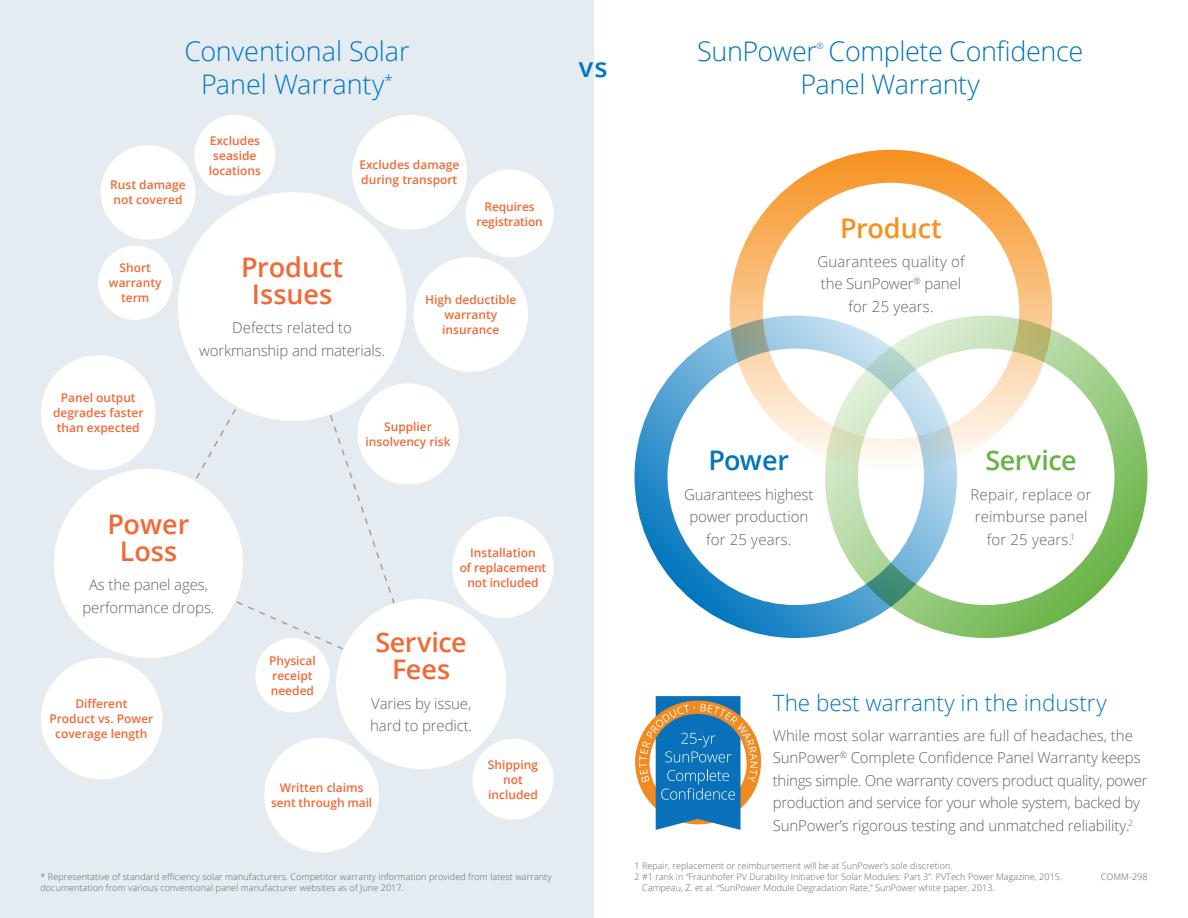
<style>
.page{position:relative;width:1188px;height:918px;background:#fff}
.page>*{position:absolute;margin:0;border:0;box-sizing:border-box;transform-origin:0 0}
.t1{font:300 27px/32.4px "Open Sans";letter-spacing:-.015em;color:#0076be;text-align:center}
.t2{font:600 27px/27px "Open Sans";color:#f26935;text-align:center}
.t3{font:600 27px/27px "Open Sans";letter-spacing:-.02em;color:#f26935;text-align:center}
.t4{font:600 27px "Open Sans";color:#0076be}
.t5{font:600 27px "Open Sans";color:#f6911e}
.t6{font:600 27px "Open Sans";letter-spacing:-.02em;color:#68b345}
.t7{font:300 22.5px "Open Sans";color:#0076be}
.t8{font:300 15px/22.5px "Open Sans";letter-spacing:-.01em;color:#5e6468;text-align:center}
.t9{font:300 15px/22.5px "Open Sans";letter-spacing:.01em;color:#5e6468;text-align:center}
.t10{font:600 12px/15px "Open Sans";color:#f26935;text-align:center}
.t11{font:300 9px/10.8px "Open Sans";letter-spacing:.005em;color:#5e6468}
.t12{font:300 8.7px "Open Sans";color:#0076be}
</style>
<div class="page">
<div style="left:0;top:0;width:594px;height:918px;background:#e4ecf1"></div>
<div style="left:825px;top:316px;width:323px;height:322px;border:33px solid #68b345;border-radius:50%"></div>
<div style="left:634px;top:316px;width:323px;height:322px;border:33px solid #0076be;border-radius:50%"></div>
<div style="left:730px;top:150px;width:322px;height:322px;border:33px solid #f6911e;border-radius:50%"></div>
<svg style="left:635px;top:696px;width:126px;height:134px"></svg>
<div style="left:194px;top:115px;width:81px;height:81px;background:#fff;border-radius:50%"></div>
<div style="left:98px;top:246px;width:74px;height:74px;background:#fff;border-radius:50%"></div>
<div style="left:357px;top:383px;width:102px;height:102px;background:#fff;border-radius:50%"></div>
<div style="left:101px;top:145px;width:94px;height:95px;background:#fff;border-radius:50%"></div>
<div style="left:473px;top:739px;width:81px;height:81px;background:#fff;border-radius:50%"></div>
<div style="left:255px;top:638px;width:75px;height:74px;background:#fff;border-radius:50%"></div>
<div style="left:452px;top:517px;width:102px;height:101px;background:#fff;border-radius:50%"></div>
<div style="left:264px;top:738px;width:115px;height:114px;background:#fff;border-radius:50%"></div>
<div style="left:41px;top:355px;width:115px;height:115px;background:#fff;border-radius:50%"></div>
<div style="left:41px;top:658px;width:121px;height:121px;background:#fff;border-radius:50%"></div>
<svg style="left:146px;top:302px;width:277px;height:383px"></svg>
<div style="left:466px;top:170px;width:88px;height:87px;background:#fff;border-radius:50%"></div>
<div style="left:336px;top:599px;width:170px;height:170px;background:#fff;border-radius:50%"></div>
<div style="left:54px;top:469px;width:189px;height:189px;background:#fff;border-radius:50%"></div>
<div style="left:178px;top:192px;width:229px;height:229px;background:#fff;border-radius:50%"></div>
<div style="left:413px;top:257px;width:115px;height:115px;background:#fff;border-radius:50%"></div>
<div style="left:352px;top:115px;width:115px;height:115px;background:#fff;border-radius:50%"></div>
<p class="t1" style="left:184px;top:34px;width:227px">Conventional Solar<br>Panel Warranty<sup>*</sup></p>
<p class="t10" style="left:110px;top:177px;width:77px;text-align:left">Rust damage not covered</p>
<p class="t10" style="left:209px;top:133px;width:54px">Excludes seaside locations</p>
<p class="t10" style="left:359px;top:157px;width:102px;text-align:left">Excludes damage during transport</p>
<p class="t10" style="left:476px;top:198px;width:68px">Requires registration</p>
<p class="t10" style="left:109px;top:260px;width:54px">Short warranty term</p>
<p class="t10" style="left:53px;top:390px;width:92px">Panel output degrades faster than expected</p>
<p class="t2" style="left:241px;top:253px;width:104px">Product<br>Issues</p>
<p class="t8" style="left:199px;top:316px;width:188px">Defects related to workmanship and materials.</p>
<p class="t10" style="left:425px;top:292px;width:92px">High deductible warranty insurance</p>
<p class="t10" style="left:366px;top:419px;width:87px">Supplier insolvency risk</p>
<p class="t2" style="left:108px;top:510px;width:83px">Power<br>Loss</p>
<p class="t8" style="left:83px;top:573px;width:133px">As the panel ages, performance drops.</p>
<p class="t10" style="left:49px;top:696px;width:106px">Different<br>Product vs. Power coverage length</p>
<p class="t10" style="left:269px;top:653px;width:48px;text-align:left">Physical receipt needed</p>
<p class="t10" style="left:460px;top:545px;width:88px">Installation<br>of replacement not included</p>
<p class="t3" style="left:376px;top:629px;width:93px">Service<br>Fees</p>
<p class="t8" style="left:370px;top:692px;width:103px;text-align:left">Varies by issue, hard to predict.</p>
<p class="t10" style="left:271px;top:780px;width:103px">Written claims sent through mail</p>
<p class="t10" style="left:488px;top:757px;width:52px">Shipping not included</p>
<p class="t4" style="left:579px;top:49px;width:30px">vs</p>
<p class="t1" style="left:697px;top:34px;width:387px">SunPower Complete Confidence</p>
<p class="t12" style="left:817px;top:40px;width:9px">®</p>
<p class="t1" style="left:801px;top:67px;width:181px">Panel Warranty</p>
<p class="t5" style="left:840px;top:209px;width:103px">Product</p>
<p class="t9" style="left:817px;top:250px;width:149px">Guarantees quality of the SunPower<sup>®</sup> panel for 25 years.</p>
<p class="t4" style="left:708px;top:442px;width:82px">Power</p>
<p class="t8" style="left:684px;top:483px;width:131px">Guarantees highest power production for 25 years.</p>
<p class="t6" style="left:985px;top:442px;width:93px">Service</p>
<p class="t9" style="left:971px;top:483px;width:123px">Repair, replace or reimburse panel for 25 years.<sup>1</sup></p>
<p class="t7" style="left:773px;top:688px;width:336px">The best warranty in the industry</p>
<p class="t8" style="left:773px;top:724px;width:376px;text-align:left">While most solar warranties are full of headaches, the SunPower<sup>®</sup> Complete Confidence Panel Warranty keeps things simple. One warranty covers product quality, power production and service for your whole system, backed by SunPower’s rigorous testing and unmatched reliability.<sup>2</sup></p>
<p class="t11" style="left:634px;top:861px;width:320px">1 Repair, replacement or reimbursement will be at SunPower’s sole discretion.</p>
<p class="t11" style="left:642px;top:871px;width:422px;text-indent:-8px">2 #1 rank in “Fraunhofer PV Durability Initiative for Solar Modules: Part 3”. PVTech Power Magazine, 2015.<br>Campeau, Z. et al. “SunPower Module Degradation Rate,” SunPower white paper, 2013.</p>
<p class="t11" style="left:40px;top:871px;width:513px">* Representative of standard efficiency solar manufacturers. Competitor warranty information provided from latest warranty documentation from various conventional panel manufacturer websites as of June 2017.</p>
<p class="t11" style="left:1101px;top:871px;width:48px">COMM-298</p>
</div>
